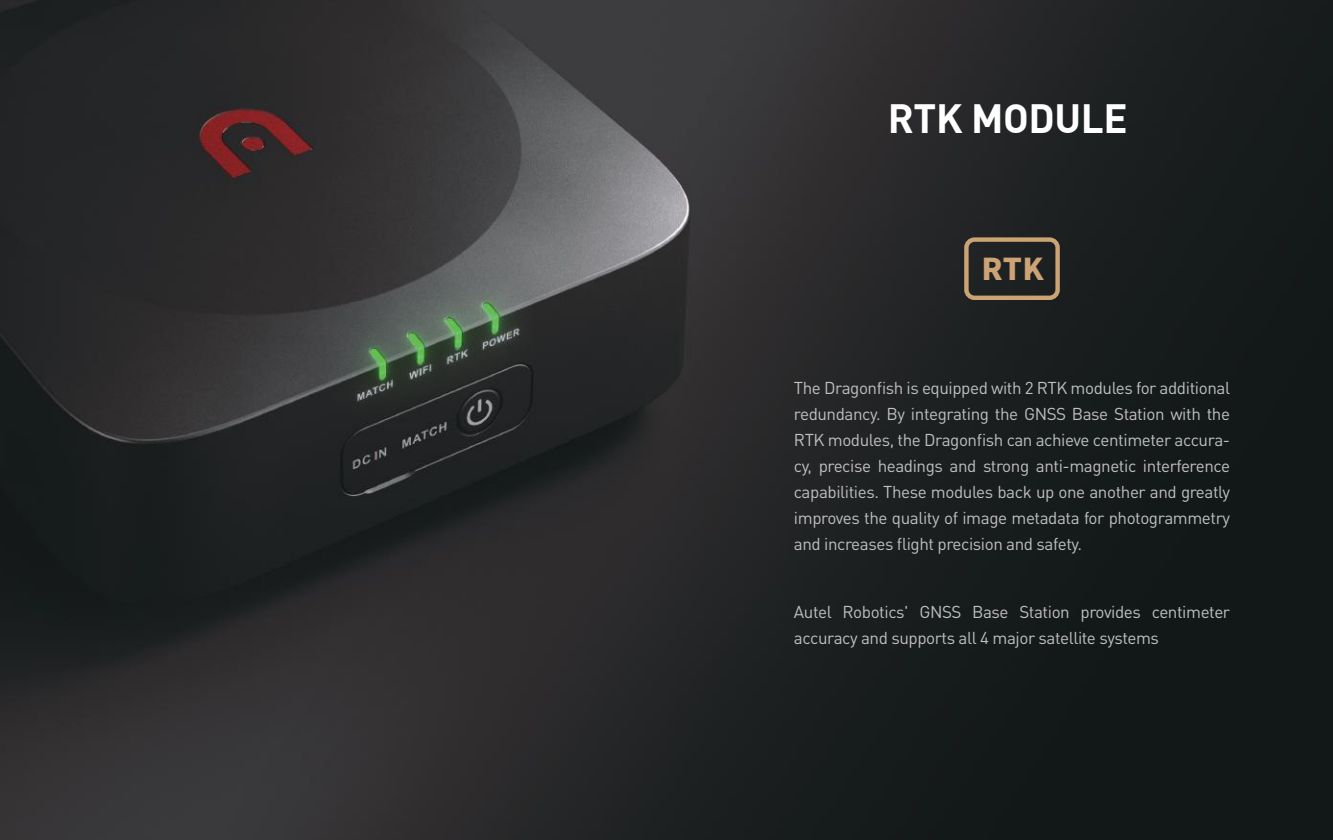
<style>
.page{position:relative;width:1333px;height:840px;background:#fff}
.page>*{position:absolute;margin:0;border:0;box-sizing:border-box;transform-origin:0 0}
.t1{font:700 40px "DIN Pro";letter-spacing:-.01em;color:#fff}
.t2{font:800 30px "Source Han Sans CN";color:#cba375}
.t3{font:17px/26px "DIN Pro";letter-spacing:-.025em;color:#c0bfc1;text-align:justify}
</style>
<div class="page">
<img style="left:0;top:0;width:1332px;height:839px">
<div style="left:964px;top:237px;width:95px;height:63px;border:4px solid #cba375;border-radius:8px"></div>
<h1 class="t1" style="left:887px;top:92px;width:241px">RTK MODULE</h1>
<h2 class="t2" style="left:981px;top:252px;width:64px">RTK</h2>
<p class="t3" style="left:794px;top:373px;width:437px">The Dragonfish is equipped with 2 RTK modules for additional redundancy. By integrating the GNSS Base Station with the RTK modules, the Dragonfish can achieve centimeter accura&shy;cy, precise headings and strong anti-magnetic interference capabilities. These modules back up one another and greatly improves the quality of image metadata for photogrammetry and increases flight precision and safety.</p>
<p class="t3" style="left:794px;top:597px;width:437px">Autel Robotics' GNSS Base Station provides centimeter accuracy and supports all 4 major satellite systems</p>
</div>
